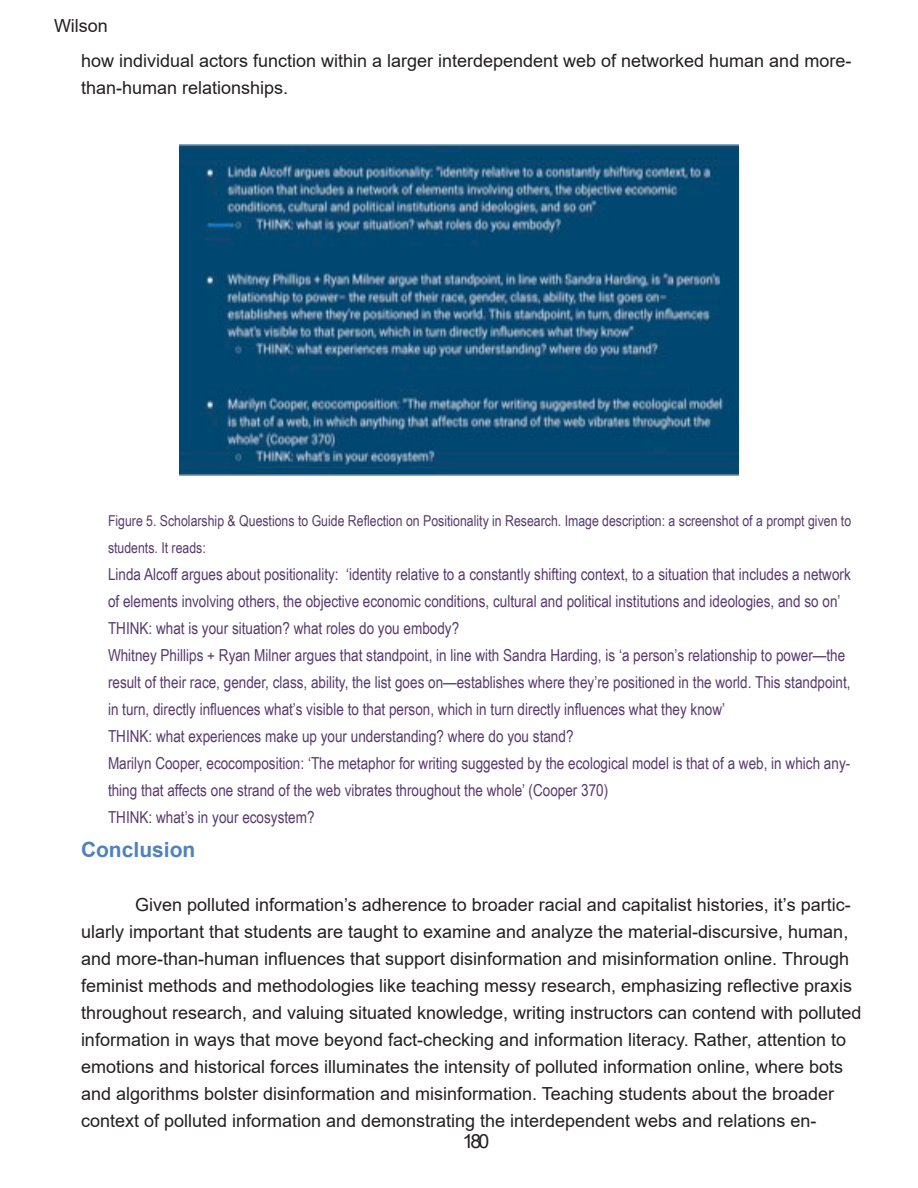
<style>
.page{position:relative;width:918px;height:1188px;background:#fff}
.page>*{position:absolute;margin:0;border:0;box-sizing:border-box;transform-origin:0 0}
.Heading_1{font:700 21px "Arial";color:#4f81bd}
.t1{font:19.5px "Arial";color:#231f20}
.Paragraph_Style_1{font:18px/27px "Arial";color:#231f20}
.Author_Name{font:18px "Arial";color:#231f20}
.Preface_Material{font:16.5px/27px "Arial Narrow";color:#573a6d}
.Preface_Material-2{font:15px/27px "Arial Narrow";color:#573a6d}
</style>
<div class="page">
<img style="left:180px;top:144px;width:558px;height:331px">
<p class="Author_Name" style="left:54px;top:13px;width:55px">Wilson</p>
<p class="Paragraph_Style_1" style="left:81px;top:47px;width:772px">how individual actors function within a larger interdependent web of networked human and more&shy;than-human relationships.</p>
<p class="Preface_Material-2" style="left:108px;top:507px;width:745px">Figure 5. Scholarship &amp; Questions to Guide Reflection on Positionality in Research. Image description: a screenshot of a prompt given to students. It reads:</p>
<p class="Preface_Material" style="left:108px;top:560px;width:744px">Linda Alcoff argues about positionality: ‘identity relative to a constantly shifting context, to a situation that includes a network of elements involving others, the objective economic conditions, cultural and political institutions and ideologies, and so on’</p>
<p class="Preface_Material" style="left:108px;top:614px;width:353px">THINK: what is your situation? what roles do you embody?</p>
<p class="Preface_Material" style="left:108px;top:641px;width:744px">Whitney Phillips + Ryan Milner argues that standpoint, in line with Sandra Harding, is ‘a person’s relationship to power—the result of their race, gender, class, ability, the list goes on—establishes where they’re positioned in the world. This standpoint, in turn, directly influences what’s visible to that person, which in turn directly influences what they know’</p>
<p class="Preface_Material" style="left:108px;top:722px;width:467px">THINK: what experiences make up your understanding? where do you stand?</p>
<p class="Preface_Material" style="left:108px;top:749px;width:744px">Marilyn Cooper, ecocomposition: ‘The metaphor for writing suggested by the ecological model is that of a web, in which any&shy;thing that affects one strand of the web vibrates throughout the whole’ (Cooper 370)</p>
<p class="Preface_Material" style="left:108px;top:803px;width:208px">THINK: what’s in your ecosystem?</p>
<p class="Heading_1" style="left:81px;top:835px;width:116px">Conclusion</p>
<p class="Paragraph_Style_1" style="left:81px;top:891px;width:782px;text-indent:54px">Given polluted information’s adherence to broader racial and capitalist histories, it’s partic&shy;ularly important that students are taught to examine and analyze the material-discursive, human, and more-than-human influences that support disinformation and misinformation online. Through feminist methods and methodologies like teaching messy research, emphasizing reflective praxis throughout research, and valuing situated knowledge, writing instructors can contend with polluted information in ways that move beyond fact-checking and information literacy. Rather, attention to emotions and historical forces illuminates the intensity of polluted information online, where bots and algorithms bolster disinformation and misinformation. Teaching students about the broader context of polluted information and demonstrating the interdependent webs and relations en-</p>
<p class="t1" style="left:463px;top:1128px;width:28px">180</p>
</div>
